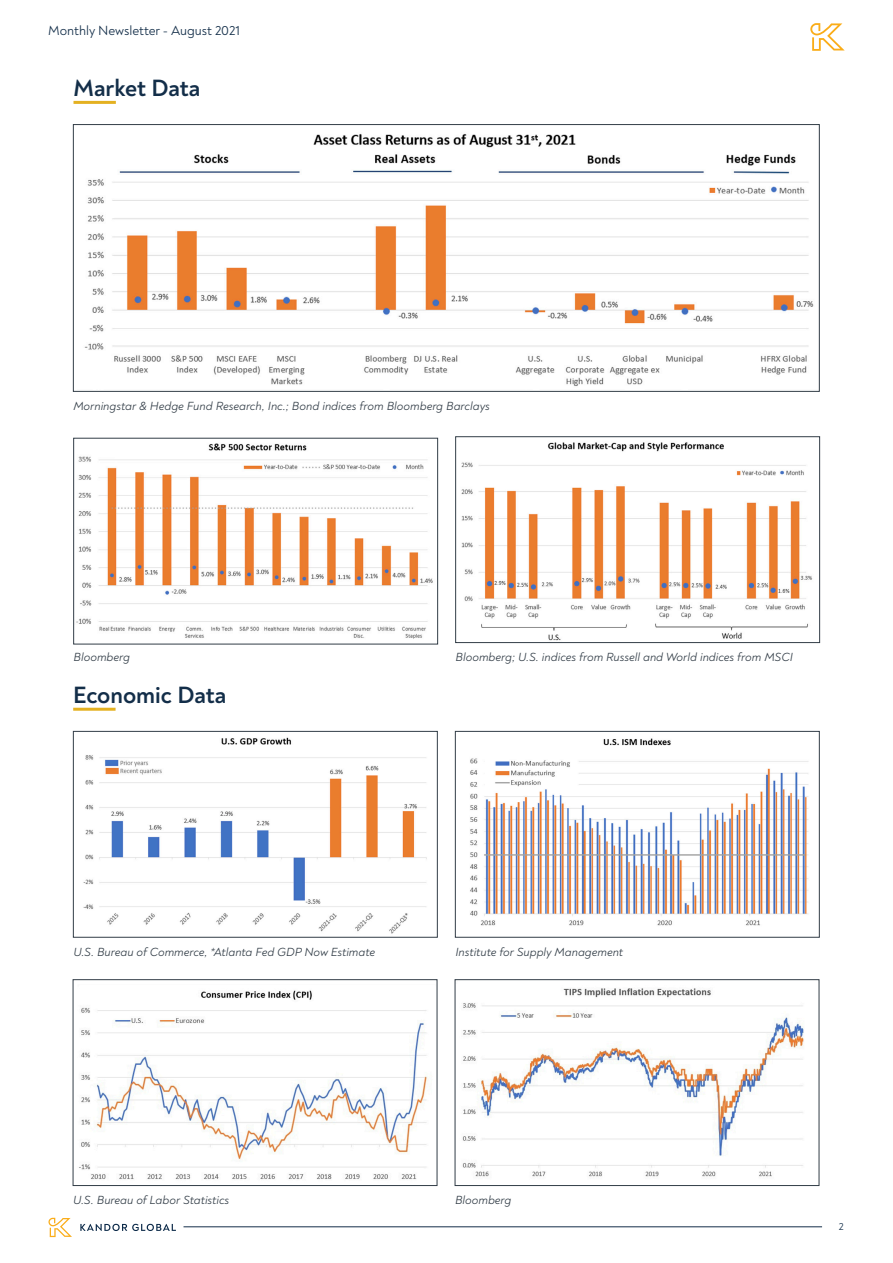
<style>
.page{position:relative;width:893px;height:1263px;background:#fff}
.page>*{position:absolute;margin:0;border:0;box-sizing:border-box;transform-origin:0 0}
.t1{font:700 24px "Noah";color:#132e49}
.t2{font:13.5px "Noah";color:#132e49}
.t3{font:italic 12px "Noah";color:#323d47}
.t4{font:10.5px "Noah";color:#132e49}
</style>
<div class="page">
<hr style="left:184px;top:1226px;width:638px;height:1px;background:#132e49">
<svg style="left:810px;top:23px;width:35px;height:28px"></svg>
<svg style="left:80px;top:1224px;width:96px;height:7px"></svg>
<svg style="left:48px;top:1218px;width:24px;height:19px"></svg>
<img style="left:76px;top:443px;width:357px;height:196px">
<div style="left:73px;top:438px;width:365px;height:206px;border:1px solid #323d47"></div>
<img style="left:83px;top:737px;width:344px;height:197px">
<div style="left:73px;top:731px;width:364px;height:206px;border:1px solid #323d47"></div>
<img style="left:79px;top:990px;width:351px;height:190px">
<div style="left:73px;top:979px;width:364px;height:207px;border:1px solid #323d47"></div>
<img style="left:461px;top:442px;width:352px;height:199px">
<div style="left:455px;top:437px;width:365px;height:206px;border:1px solid #323d47"></div>
<img style="left:470px;top:738px;width:339px;height:188px">
<div style="left:455px;top:731px;width:364px;height:206px;border:1px solid #323d47"></div>
<img style="left:462px;top:988px;width:342px;height:189px">
<div style="left:455px;top:979px;width:364px;height:207px;border:1px solid #323d47"></div>
<hr style="left:74px;top:101px;width:42px;height:3px;background:#e4b121">
<hr style="left:73px;top:708px;width:43px;height:3px;background:#e4b121">
<img style="left:84px;top:134px;width:730px;height:252px">
<div style="left:73px;top:124px;width:746px;height:267px;border:1px solid #323d47"></div>
<p class="t2" style="left:48px;top:23px;width:193px">Monthly Newsletter - August 2021</p>
<p class="t1" style="left:74px;top:73px;width:129px">Market Data</p>
<p class="t3" style="left:73px;top:398px;width:418px">Morningstar &amp; Hedge Fund Research, Inc.; Bond indices from Bloomberg Barclays</p>
<p class="t3" style="left:74px;top:649px;width:58px">Bloomberg</p>
<p class="t1" style="left:73px;top:680px;width:155px">Economic Data</p>
<p class="t3" style="left:456px;top:649px;width:339px">Bloomberg; U.S. indices from Russell and World indices from MSCI</p>
<p class="t3" style="left:73px;top:944px;width:303px">U.S. Bureau of Commerce, *Atlanta Fed GDP Now Estimate</p>
<p class="t3" style="left:455px;top:944px;width:169px">Institute for Supply Management</p>
<p class="t3" style="left:73px;top:1192px;width:158px">U.S. Bureau of Labor Statistics</p>
<p class="t3" style="left:455px;top:1192px;width:58px">Bloomberg</p>
<p class="t4" style="left:839px;top:1220px;width:6px">2</p>
</div>
